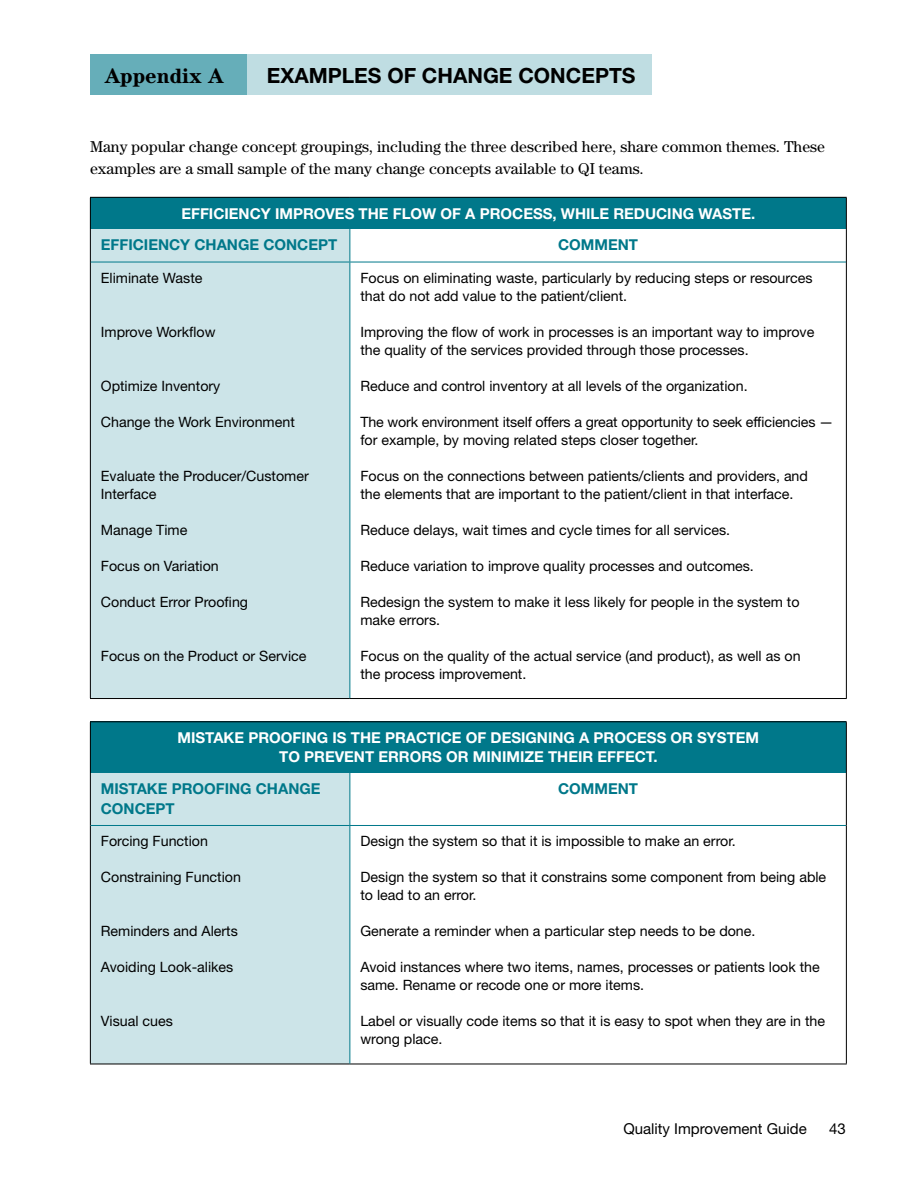
<style>
.page{position:relative;width:918px;height:1188px;background:#fff}
.page>*{position:absolute;margin:0;border:0;box-sizing:border-box;transform-origin:0 0}
.t1{font:700 21px "Helvetica Neue LT Std";color:#000}
.t2{font:700 21px "Century";color:#000}
.t3{font:15.75px/22.5px "Century";color:#000}
.t4{font:700 15px/19.5px "Helvetica Neue LT Std";color:#fff;text-align:center}
.t5{font:700 15px/19.5px "Helvetica Neue LT Std";color:#00788a}
.t6{font:15px "Helvetica Neue LT Std";color:#000}
.t7{font:14.25px/18px "Helvetica Neue LT Std";color:#000}
</style>
<div class="page">
<div style="left:90px;top:197px;width:756px;height:32px;background:#00788a"></div>
<div style="left:91px;top:229px;width:259px;height:469px;background:#cce4e8"></div>
<hr style="left:90px;top:229px;width:1px;height:33px;background:#000">
<hr style="left:846px;top:229px;width:1px;height:33px;background:#000">
<hr style="left:90px;top:262px;width:1px;height:436px;background:#000">
<hr style="left:846px;top:262px;width:1px;height:436px;background:#000">
<hr style="left:90px;top:698px;width:260px;height:1px;background:#000">
<hr style="left:350px;top:698px;width:497px;height:1px;background:#000">
<hr style="left:90px;top:197px;width:260px;height:1px;background:#000">
<hr style="left:90px;top:198px;width:1px;height:31px;background:#000">
<hr style="left:350px;top:197px;width:497px;height:1px;background:#000">
<hr style="left:846px;top:198px;width:1px;height:31px;background:#000">
<hr style="left:350px;top:229px;width:1px;height:33px;background:#00788a">
<hr style="left:91px;top:262px;width:259px;height:1px;background:#00788a">
<hr style="left:350px;top:262px;width:1px;height:436px;background:#00788a">
<hr style="left:350px;top:262px;width:496px;height:1px;background:#00788a">
<div style="left:90px;top:722px;width:756px;height:51px;background:#00788a"></div>
<div style="left:91px;top:773px;width:259px;height:291px;background:#cce4e8"></div>
<hr style="left:90px;top:773px;width:1px;height:52px;background:#000">
<hr style="left:846px;top:773px;width:1px;height:52px;background:#000">
<hr style="left:90px;top:825px;width:1px;height:239px;background:#000">
<hr style="left:846px;top:825px;width:1px;height:239px;background:#000">
<hr style="left:90px;top:1064px;width:260px;height:1px;background:#000">
<hr style="left:350px;top:1064px;width:497px;height:1px;background:#000">
<hr style="left:90px;top:721px;width:260px;height:1px;background:#000">
<hr style="left:90px;top:722px;width:1px;height:51px;background:#000">
<hr style="left:350px;top:721px;width:497px;height:1px;background:#000">
<hr style="left:846px;top:722px;width:1px;height:51px;background:#000">
<hr style="left:350px;top:773px;width:1px;height:52px;background:#00788a">
<hr style="left:91px;top:825px;width:259px;height:1px;background:#00788a">
<hr style="left:350px;top:826px;width:1px;height:238px;background:#00788a">
<hr style="left:350px;top:825px;width:496px;height:1px;background:#00788a">
<div style="left:182px;top:54px;width:470px;height:40px;background:#bfdde2"></div>
<div style="left:90px;top:54px;width:156px;height:40px;background:#66aeb9"></div>
<h1 class="t2" style="left:105px;top:63px;width:120px">Appendix A</h1>
<h1 class="t1" style="left:267px;top:62px;width:370px">EXAMPLES OF CHANGE CONCEPTS</h1>
<p class="t3" style="left:90px;top:135px;width:737px">Many popular change concept groupings, including the three described here, share common themes. These examples are a small sample of the many change concepts available to QI teams.</p>
<p class="t4" style="left:181px;top:203px;width:575px">EFFICIENCY IMPROVES THE FLOW OF A PROCESS, WHILE REDUCING WASTE.</p>
<p class="t5" style="left:101px;top:235px;width:238px">EFFICIENCY CHANGE CONCEPT</p>
<p class="t5" style="left:558px;top:235px;width:81px">COMMENT</p>
<p class="t7" style="left:101px;top:268px;width:103px">Eliminate Waste</p>
<p class="t7" style="left:360px;top:268px;width:454px">Focus on eliminating waste, particularly by reducing steps or resources that do not add value to the patient/client.</p>
<p class="t7" style="left:360px;top:322px;width:455px">Improving the flow of work in processes is an important way to improve the quality of the services provided through those processes.</p>
<p class="t7" style="left:360px;top:376px;width:389px">Reduce and control inventory at all levels of the organization.</p>
<p class="t7" style="left:360px;top:412px;width:475px">The work environment itself offers a great opportunity to seek efficiencies — for example, by moving related steps closer together.</p>
<p class="t7" style="left:360px;top:466px;width:449px">Focus on the connections between patients/clients and providers, and the elements that are important to the patient/client in that interface.</p>
<p class="t7" style="left:360px;top:520px;width:371px">Reduce delays, wait times and cycle times for all services.</p>
<p class="t7" style="left:360px;top:556px;width:395px">Reduce variation to improve quality processes and outcomes.</p>
<p class="t7" style="left:360px;top:592px;width:441px">Redesign the system to make it less likely for people in the system to make errors.</p>
<p class="t7" style="left:360px;top:646px;width:442px">Focus on the quality of the actual service (and product), as well as on the process improvement.</p>
<p class="t7" style="left:101px;top:322px;width:116px">Improve Workflow</p>
<p class="t7" style="left:101px;top:376px;width:121px">Optimize Inventory</p>
<p class="t7" style="left:101px;top:412px;width:195px">Change the Work Environment</p>
<p class="t7" style="left:101px;top:466px;width:209px">Evaluate the Producer/Customer<br>Interface</p>
<p class="t7" style="left:101px;top:520px;width:88px">Manage Time</p>
<p class="t7" style="left:101px;top:556px;width:119px">Focus on Variation</p>
<p class="t7" style="left:101px;top:592px;width:149px">Conduct Error Proofing</p>
<p class="t7" style="left:101px;top:646px;width:207px">Focus on the Product or Service</p>
<p class="t4" style="left:178px;top:728px;width:583px">MISTAKE PROOFING IS THE PRACTICE OF DESIGNING A PROCESS OR SYSTEM<br>TO PREVENT ERRORS OR MINIMIZE THEIR EFFECT.</p>
<p class="t5" style="left:101px;top:779px;width:221px">MISTAKE PROOFING CHANGE<br>CONCEPT</p>
<p class="t5" style="left:558px;top:779px;width:81px">COMMENT</p>
<p class="t7" style="left:101px;top:832px;width:109px">Forcing Function</p>
<p class="t7" style="left:101px;top:868px;width:142px">Constraining Function</p>
<p class="t7" style="left:360px;top:832px;width:377px">Design the system so that it is impossible to make an error.</p>
<p class="t7" style="left:360px;top:868px;width:467px">Design the system so that it constrains some component from being able to lead to an error.</p>
<p class="t7" style="left:360px;top:922px;width:397px">Generate a reminder when a particular step needs to be done.</p>
<p class="t7" style="left:360px;top:958px;width:461px">Avoid instances where two items, names, processes or patients look the same. Rename or recode one or more items.</p>
<p class="t7" style="left:360px;top:1012px;width:466px">Label or visually code items so that it is easy to spot when they are in the wrong place.</p>
<p class="t7" style="left:101px;top:922px;width:138px">Reminders and Alerts</p>
<p class="t7" style="left:101px;top:958px;width:134px">Avoiding Look-alikes</p>
<p class="t7" style="left:101px;top:1012px;width:74px">Visual cues</p>
<p class="t6" style="left:623px;top:1120px;width:185px">Quality Improvement Guide</p>
<p class="t6" style="left:829px;top:1120px;width:18px">43</p>
</div>
